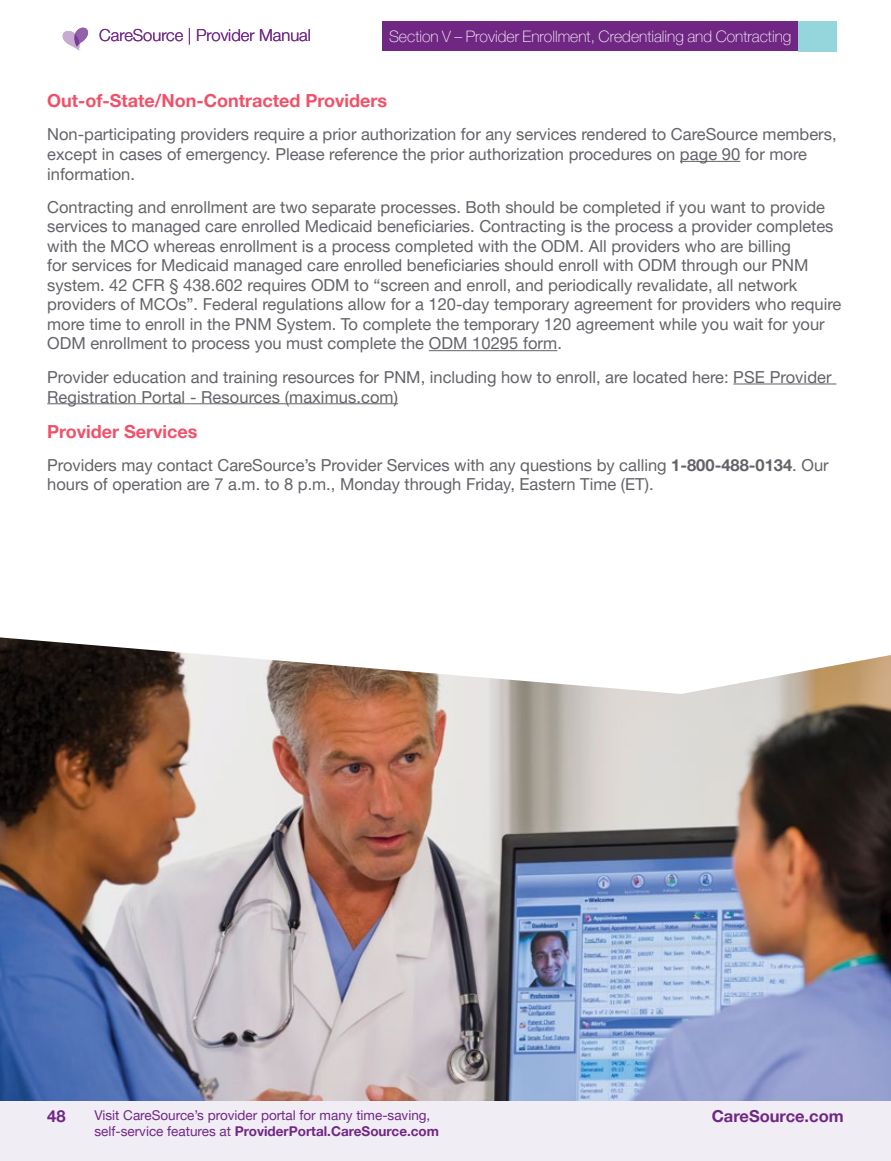
<style>
.page{position:relative;width:891px;height:1161px;background:#fff}
.page>*{position:absolute;margin:0;border:0;box-sizing:border-box;transform-origin:0 0}
.t1{font:700 18px "Helvetica Neue LT Pro";color:#f05169}
.t2{font:16.5px/19.5px "Helvetica Neue LT Pro";color:#626368}
.t3{font:300 16.5px "Helvetica Neue LT Pro";color:#702784}
.t4{font:700 16.5px "Helvetica Neue LT Pro";color:#702784}
.t5{font:100 15.75px "Helvetica Neue LT Pro";color:#fff}
.t6{font:13.5px/16.2px "Helvetica Neue LT Pro";color:#702784}
.s1{font-weight:700}
</style>
<div class="page">
<div style="left:0;top:1100px;width:891px;height:61px;background:#f1edf5"></div>
<div style="left:382px;top:21px;width:416px;height:30px;background:#702784"></div>
<div style="left:798px;top:21px;width:39px;height:31px;background:#94d6dc"></div>
<svg style="left:62px;top:27px;width:26px;height:23px"></svg>
<img style="left:0;top:694px;width:891px;height:406px">
<svg style="left:0;top:350px;width:891px;height:344px"></svg>
<hr style="left:680px;top:161px;width:60px;height:1px;background:#626368">
<hr style="left:429px;top:350px;width:128px;height:1px;background:#626368">
<hr style="left:733px;top:384px;width:103px;height:1px;background:#626368">
<hr style="left:47px;top:403px;width:351px;height:1px;background:#626368">
<p class="t3" style="left:99px;top:25px;width:213px">CareSource | Provider Manual</p>
<p class="t5" style="left:389px;top:27px;width:404px">Section V – Provider Enrollment, Credentialing and Contracting</p>
<p class="t1" style="left:47px;top:90px;width:342px">Out-of-State/Non-Contracted Providers</p>
<p class="t2" style="left:47px;top:124px;width:791px">Non-participating providers require a prior authorization for any services rendered to CareSource members, except in cases of emergency. Please reference the prior authorization procedures on page 90 for more information.</p>
<p class="t2" style="left:47px;top:197px;width:796px">Contracting and enrollment are two separate processes. Both should be completed if you want to provide services to managed care enrolled Medicaid beneficiaries. Contracting is the process a provider completes with the MCO whereas enrollment is a process completed with the ODM. All providers who are billing<br>for services for Medicaid managed care enrolled beneficiaries should enroll with ODM through our PNM system. 42 CFR § 438.602 requires ODM to “screen and enroll, and periodically revalidate, all network providers of MCOs”. Federal regulations allow for a 120-day temporary agreement for providers who require more time to enroll in the PNM System. To complete the temporary 120 agreement while you wait for your ODM enrollment to process you must complete the ODM 10295 form.</p>
<p class="t2" style="left:47px;top:367px;width:786px">Provider education and training resources for PNM, including how to enroll, are located here: PSE Provider<br>Registration Portal - Resources (maximus.com)</p>
<p class="t1" style="left:47px;top:420px;width:152px">Provider Services</p>
<p class="t2" style="left:47px;top:455px;width:783px">Providers may contact CareSource’s Provider Services with any questions by calling <span class="s1">1-800-488-0134</span>. Our hours of operation are 7 a.m. to 8 p.m., Monday through Friday, Eastern Time (ET).</p>
<p class="t4" style="left:47px;top:1106px;width:20px">48</p>
<p class="t4" style="left:712px;top:1106px;width:134px">CareSource.com</p>
<p class="t6" style="left:95px;top:1107px;width:346px">Visit CareSource’s provider portal for many time-saving, self-service features at <span class="s1">ProviderPortal.CareSource.com</span></p>
</div>
